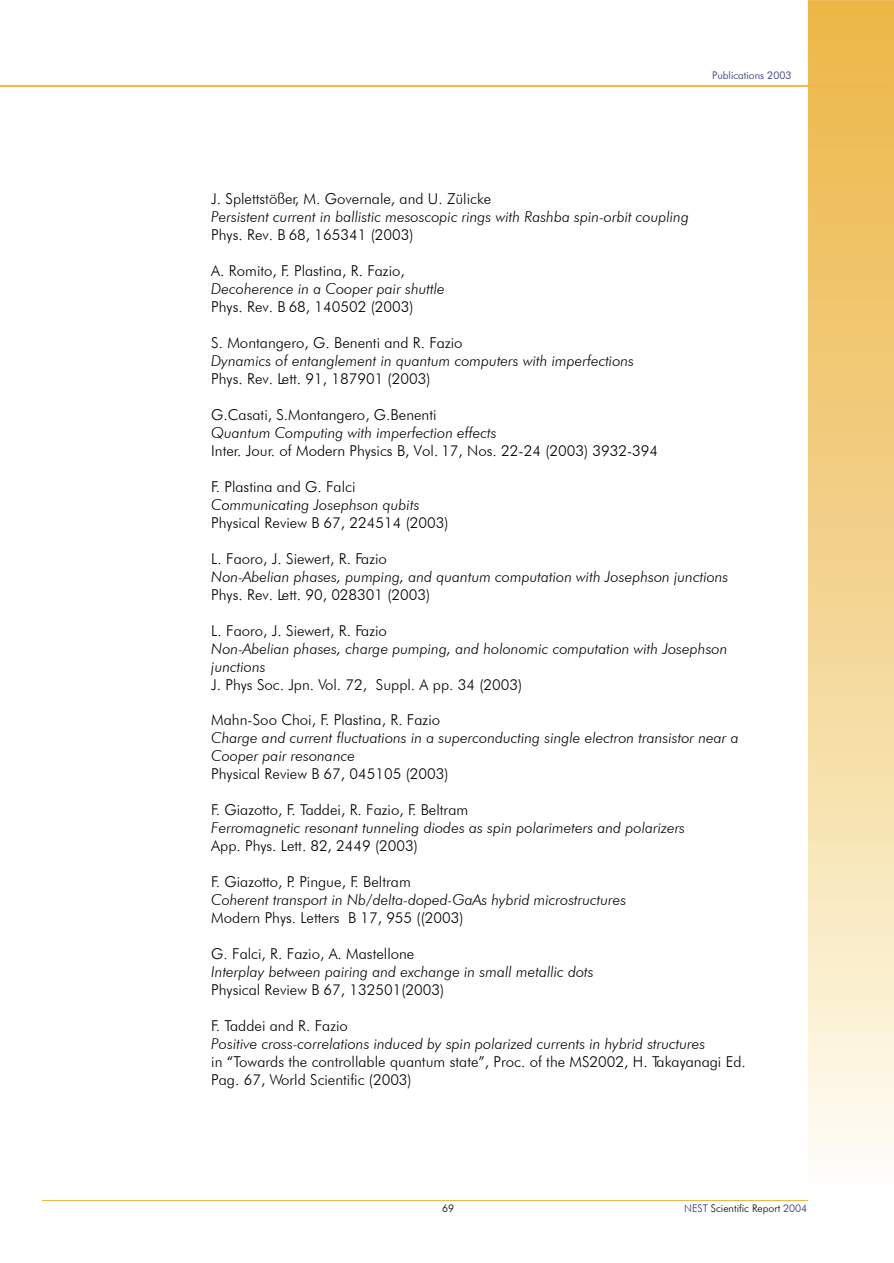
<style>
.page{position:relative;width:894px;height:1263px;background:#fff}
.page>*{position:absolute;margin:0;border:0;box-sizing:border-box;transform-origin:0 0}
.t1{font:italic 15px/18px "Futura Lt BT";color:#000}
.t2{font:15px/18px "Futura Lt BT";color:#000}
.t3{font:10.5px "Futura Lt BT";color:#000}
.t4{font:10.5px "Futura Lt BT";color:#242678}
.s1{font-style:normal}
.s2{font-weight:700;font-style:normal}
.s3{font-style:italic}
.s4{font-weight:700}
.s5{color:#262678}
</style>
<div class="page">
<hr style="left:42px;top:1200px;width:765px;height:1px;background:#edb845">
<svg style="left:808px;top:0;width:86px;height:1146px"></svg>
<div style="left:0;top:85px;width:891px;height:2px;border:1px solid #edb845"></div>
<p class="t4" style="left:712px;top:71px;width:81px">Publications 2003</p>
<p class="t2" style="left:211px;top:191px;width:282px">J. Splettstößer, M. Governale, and U. Zülicke</p>
<p class="t1" style="left:211px;top:209px;width:479px">Persistent current in ballistic mesoscopic rings with Rashba spin-orbit coupling<br><span class="s1">Phys. Rev. B</span> <span class="s2">68,</span> <span class="s1">165341 (2003)</span></p>
<p class="t2" style="left:211px;top:263px;width:195px">A. Romito, F. Plastina, R. Fazio,</p>
<p class="t1" style="left:211px;top:281px;width:235px">Decoherence in a Cooper pair shuttle<br><span class="s1">Phys. Rev. B</span> <span class="s2">68,</span> <span class="s1">140502 (2003)</span></p>
<p class="t2" style="left:211px;top:335px;width:253px">S. Montangero, G. Benenti and R. Fazio</p>
<p class="t1" style="left:211px;top:353px;width:424px">Dynamics of entanglement in quantum computers with imperfections<br><span class="s1">Phys. Rev. Lett.</span> <span class="s2">91,</span> <span class="s1">187901 (2003)</span></p>
<p class="t2" style="left:211px;top:407px;width:227px">G.Casati, S.Montangero, G.Benenti</p>
<p class="t2" style="left:211px;top:425px;width:448px"><span class="s3">Quantum Computing with imperfection effects<br></span>Inter. Jour. of Modern Physics B, Vol. <span class="s4">17,</span> Nos. 22-24 (2003) 3932-394</p>
<p class="t2" style="left:211px;top:479px;width:146px">F. Plastina and G. Falci</p>
<p class="t1" style="left:211px;top:497px;width:239px">Communicating Josephson qubits<br><span class="s1">Physical Review B</span> <span class="s2">67,</span> <span class="s1">224514 (2003)</span></p>
<p class="t2" style="left:211px;top:551px;width:177px">L. Faoro, J. Siewert, R. Fazio</p>
<p class="t1" style="left:211px;top:569px;width:519px">Non-Abelian phases, pumping, and quantum computation with Josephson junctions<br><span class="s1">Phys. Rev. Lett.</span> <span class="s2">90,</span> <span class="s1">028301 (2003)</span></p>
<p class="t2" style="left:211px;top:623px;width:177px">L. Faoro, J. Siewert, R. Fazio</p>
<p class="t1" style="left:211px;top:641px;width:518px">Non-Abelian phases, charge pumping, and holonomic computation with Josephson junctions<br><span class="s1">J. Phys Soc. Jpn. Vol.</span> <span class="s2">72,</span> <span class="s1">Suppl. A pp. 34 (2003)</span></p>
<p class="t2" style="left:211px;top:713px;width:230px">Mahn-Soo Choi, F. Plastina, R. Fazio</p>
<p class="t1" style="left:211px;top:731px;width:529px">Charge and current fluctuations in a superconducting single electron transistor near a<br>Cooper pair resonance<br><span class="s1">Physical Review B</span> <span class="s2">67,</span> <span class="s1">045105 (2003)</span></p>
<p class="t2" style="left:211px;top:802px;width:258px">F. Giazotto, F. Taddei, R. Fazio, F. Beltram</p>
<p class="t1" style="left:211px;top:820px;width:475px">Ferromagnetic resonant tunneling diodes as spin polarimeters and polarizers<br><span class="s1">App. Phys. Lett.</span> <span class="s2">82,</span> <span class="s1">2449 (2003)</span></p>
<p class="t2" style="left:211px;top:874px;width:201px">F. Giazotto, P. Pingue, F. Beltram</p>
<p class="t1" style="left:211px;top:892px;width:417px">Coherent transport in Nb/delta-doped-GaAs hybrid microstructures<br><span class="s1">Modern Phys. Letters B</span> <span class="s2">17,</span> <span class="s1">955 ((2003)</span></p>
<p class="t2" style="left:211px;top:946px;width:205px">G. Falci, R. Fazio, A. Mastellone</p>
<p class="t1" style="left:211px;top:964px;width:384px">Interplay between pairing and exchange in small metallic dots<br><span class="s1">Physical Review B</span> <span class="s2">67,</span> <span class="s1">132501(2003)</span></p>
<p class="t2" style="left:211px;top:1018px;width:138px">F. Taddei and R. Fazio</p>
<p class="t1" style="left:211px;top:1036px;width:496px">Positive cross-correlations induced by spin polarized currents in hybrid structures</p>
<p class="t2" style="left:211px;top:1054px;width:536px">in “Towards the controllable quantum state”, Proc. of the MS2002, H. Takayanagi Ed.<br>Pag. 67, World Scientific (2003)</p>
<p class="t3" style="left:442px;top:1204px;width:14px">69</p>
<p class="t3" style="left:684px;top:1204px;width:125px"><span class="s5">NEST</span> Scientific Report <span class="s5">2004</span></p>
</div>
